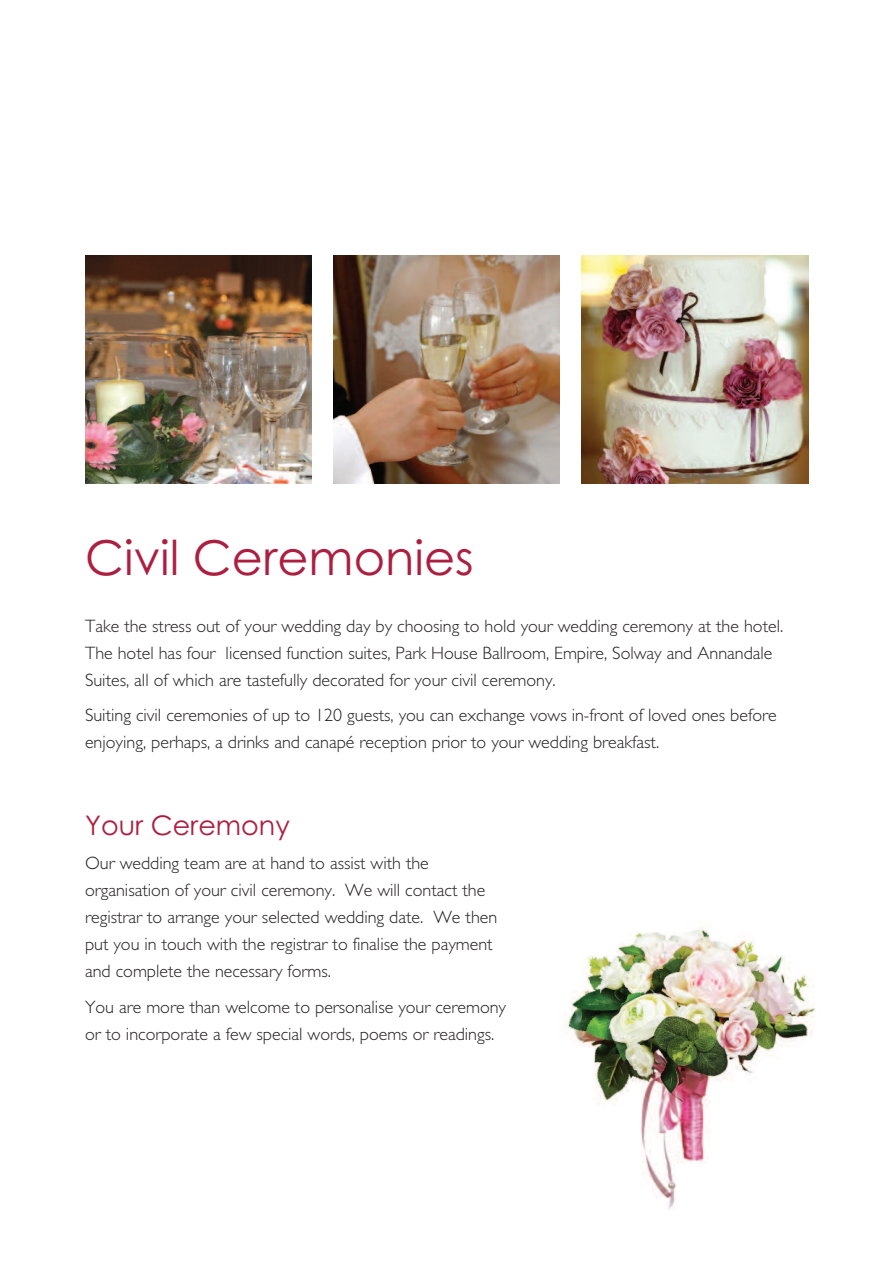
<style>
.page{position:relative;width:893px;height:1263px;background:#fff}
.page>*{position:absolute;margin:0;border:0;box-sizing:border-box;transform-origin:0 0}
.t1{font:48px "Century Gothic";color:#ad1f40}
.t2{font:27px "Century Gothic";color:#ad1f40}
.t3{font:300 18px/27px "Gill Sans";color:#231f20}
</style>
<div class="page">
<img style="left:85px;top:255px;width:227px;height:229px">
<img style="left:333px;top:255px;width:227px;height:229px">
<img style="left:582px;top:255px;width:226px;height:229px">
<img style="left:565px;top:922px;width:250px;height:288px">
<h1 class="t1" style="left:85px;top:530px;width:390px">Civil Ceremonies</h1>
<p class="t3" style="left:85px;top:612px;width:700px">Take the stress out of your wedding day by choosing to hold your wedding ceremony at the hotel.<br>The hotel has four licensed function suites, Park House Ballroom, Empire, Solway and Annandale<br>Suites, all of which are tastefully decorated for your civil ceremony.</p>
<p class="t3" style="left:85px;top:701px;width:693px">Suiting civil ceremonies of up to 120 guests, you can exchange vows in-front of loved ones before enjoying, perhaps, a drinks and canapé reception prior to your wedding breakfast.</p>
<h2 class="t2" style="left:85px;top:809px;width:206px">Your Ceremony</h2>
<p class="t3" style="left:85px;top:850px;width:414px">Our wedding team are at hand to assist with the organisation of your civil ceremony. We will contact the registrar to arrange your selected wedding date. We then put you in touch with the registrar to finalise the payment and complete the necessary forms.</p>
<p class="t3" style="left:85px;top:993px;width:423px">You are more than welcome to personalise your ceremony or to incorporate a few special words, poems or readings.</p>
</div>
